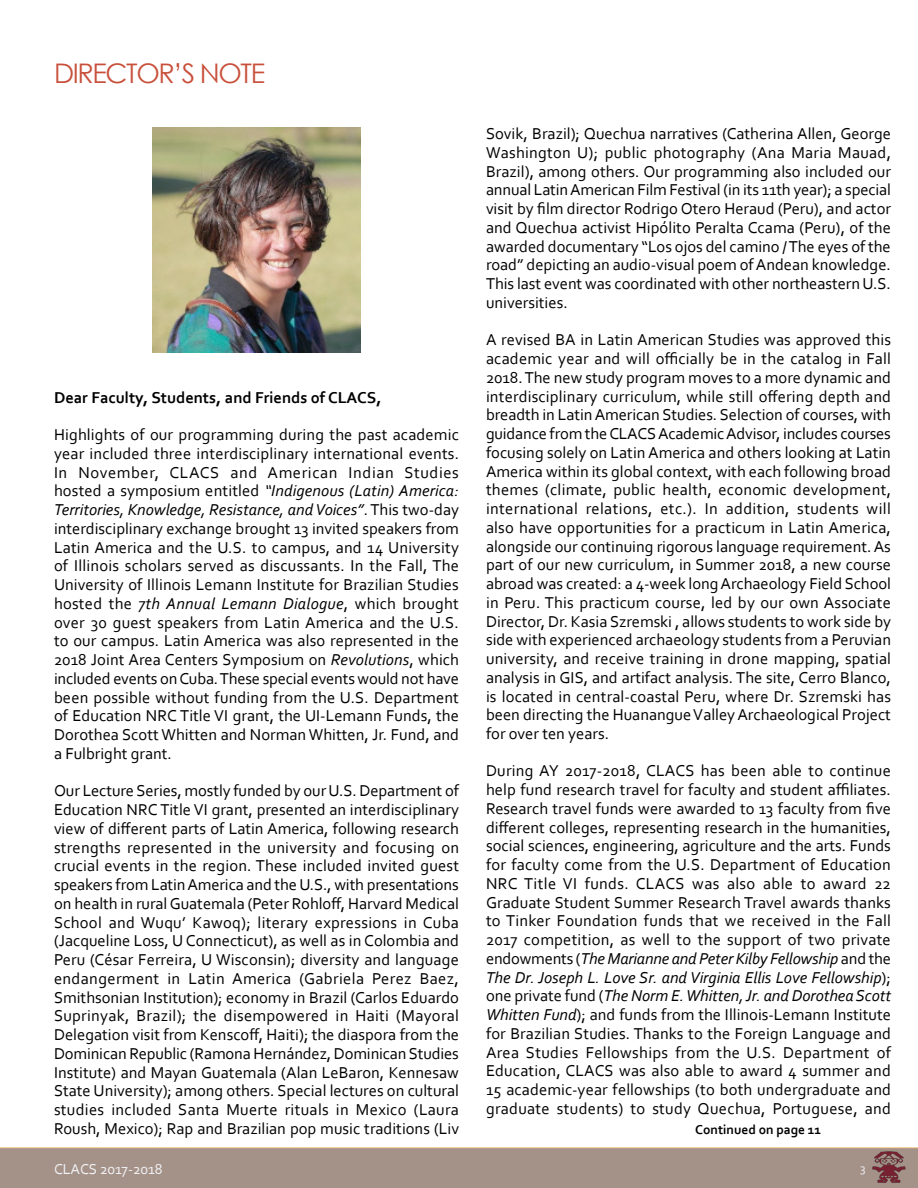
<style>
.page{position:relative;width:918px;height:1188px;background:#fff}
.page>*{position:absolute;margin:0;border:0;box-sizing:border-box;transform-origin:0 0}
.t1{font:27px "Century Gothic";letter-spacing:-.05em;color:#c8503b}
.t2{font:16.5px/18.8px "Corbel";color:#000;text-align:justify}
.t3{font:700 16.5px "Corbel";color:#000}
.t4{font:15px "Corbel";color:#f3f3f6}
.t5{font:700 13.5px "Corbel";color:#000}
.t6{font:12px "Corbel";color:#f3f3f6}
.s1{font-style:italic}
</style>
<div class="page">
<div style="left:0;top:1148px;width:918px;height:40px;background:#a49289"></div>
<img style="left:870px;top:1150px;width:37px;height:33px">
<img style="left:153px;top:128px;width:207px;height:225px">
<h1 class="t1" style="left:54px;top:55px;width:213px">DIRECTOR’S NOTE</h1>
<p class="t3" style="left:54px;top:387px;width:329px">Dear Faculty, Students, and Friends of CLACS,</p>
<p class="t2" style="left:54px;top:425px;width:407px">Highlights of our programming during the past academic year included three interdisciplinary international events.<br>In November, CLACS and American Indian Studies hosted a symposium entitled <span class="s1">“Indigenous (Latin) America:<br>Territories, Knowledge, Resistance, and Voices”</span>. This two-day interdisciplinary exchange brought 13 invited speakers from Latin America and the U.S. to campus, and 14 University of Illinois scholars served as discussants. In the Fall, The University of Illinois Lemann Institute for Brazilian Studies hosted the <span class="s1">7th Annual Lemann Dialogue</span>, which brought over 30 guest speakers from Latin America and the U.S. to our campus. Latin America was also represented in the 2018 Joint Area Centers Symposium on <span class="s1">Revolutions</span>, which included events on Cuba. These special events would not have been possible without funding from the U.S. Department of Education NRC Title VI grant, the UI-Lemann Funds, the Dorothea Scott Whitten and Norman Whitten, Jr. Fund, and a Fulbright grant.</p>
<p class="t2" style="left:54px;top:781px;width:407px">Our Lecture Series, mostly funded by our U.S. Department of Education NRC Title VI grant, presented an interdisciplinary view of different parts of Latin America, following research strengths represented in the university and focusing on crucial events in the region. These included invited guest speakers from Latin America and the U.S., with presentations on health in rural Guatemala (Peter Rohloff, Harvard Medical School and Wuqu’ Kawoq); literary expressions in Cuba (Jacqueline Loss, U Connecticut), as well as in Colombia and Peru (César Ferreira, U Wisconsin); diversity and language endangerment in Latin America (Gabriela Perez Baez, Smithsonian Institution); economy in Brazil (Carlos Eduardo Suprinyak, Brazil); the disempowered in Haiti (Mayoral Delegation visit from Kenscoff, Haiti); the diaspora from the Dominican Republic (Ramona Hernández, Dominican Studies Institute) and Mayan Guatemala (Alan LeBaron, Kennesaw State University); among others. Special lectures on cultural studies included Santa Muerte rituals in Mexico (Laura Roush, Mexico); Rap and Brazilian pop music traditions (Liv</p>
<p class="t2" style="left:486px;top:124px;width:407px">Sovik, Brazil); Quechua narratives (Catherina Allen, George Washington U); public photography (Ana Maria Mauad, Brazil), among others. Our programming also included our annual Latin American Film Festival (in its 11th year); a special visit by film director Rodrigo Otero Heraud (Peru), and actor and Quechua activist Hipólito Peralta Ccama (Peru), of the awarded documentary “Los ojos del camino / The eyes of the road” depicting an audio-visual poem of Andean knowledge.<br>This last event was coordinated with other northeastern U.S. universities.</p>
<p class="t2" style="left:486px;top:330px;width:407px">A revised BA in Latin American Studies was approved this academic year and will officially be in the catalog in Fall 2018. The new study program moves to a more dynamic and interdisciplinary curriculum, while still offering depth and breadth in Latin American Studies. Selection of courses, with guidance from the CLACS Academic Advisor, includes courses focusing solely on Latin America and others looking at Latin America within its global context, with each following broad themes (climate, public health, economic development, international relations, etc.). In addition, students will also have opportunities for a practicum in Latin America, alongside our continuing rigorous language requirement. As part of our new curriculum, in Summer 2018, a new course abroad was created: a 4-week long Archaeology Field School in Peru. This practicum course, led by our own Associate Director, Dr. Kasia Szremski , allows students to work side by side with experienced archaeology students from a Peruvian university, and receive training in drone mapping, spatial analysis in GIS, and artifact analysis. The site, Cerro Blanco, is located in central-coastal Peru, where Dr. Szremski has been directing the Huanangue Valley Archaeological Project for over ten years.</p>
<p class="t2" style="left:486px;top:761px;width:407px">During AY 2017-2018, CLACS has been able to continue help fund research travel for faculty and student affiliates.<br>Research travel funds were awarded to 13 faculty from five different colleges, representing research in the humanities, social sciences, engineering, agriculture and the arts. Funds for faculty come from the U.S. Department of Education NRC Title VI funds. CLACS was also able to award 22<br>Graduate Student Summer Research Travel awards thanks to Tinker Foundation funds that we received in the Fall 2017 competition, as well to the support of two private endowments (<span class="s1">The Marianne and Peter Kilby Fellowship</span> and the <span class="s1">The Dr. Joseph L. Love Sr. and Virginia Ellis Love Fellowship</span>); one private fund (<span class="s1">The Norm E. Whitten, Jr. and Dorothea Scott Whitten Fund</span>); and funds from the Illinois-Lemann Institute for Brazilian Studies. Thanks to the Foreign Language and Area Studies Fellowships from the U.S. Department of Education, CLACS was also able to award 4 summer and 15 academic-year fellowships (to both undergraduate and graduate students) to study Quechua, Portuguese, and</p>
<p class="t5" style="left:695px;top:1121px;width:128px">Continued on page 11</p>
<p class="t4" style="left:54px;top:1159px;width:110px">CLACS 2017-2018</p>
<p class="t6" style="left:860px;top:1160px;width:7px">3</p>
</div>
